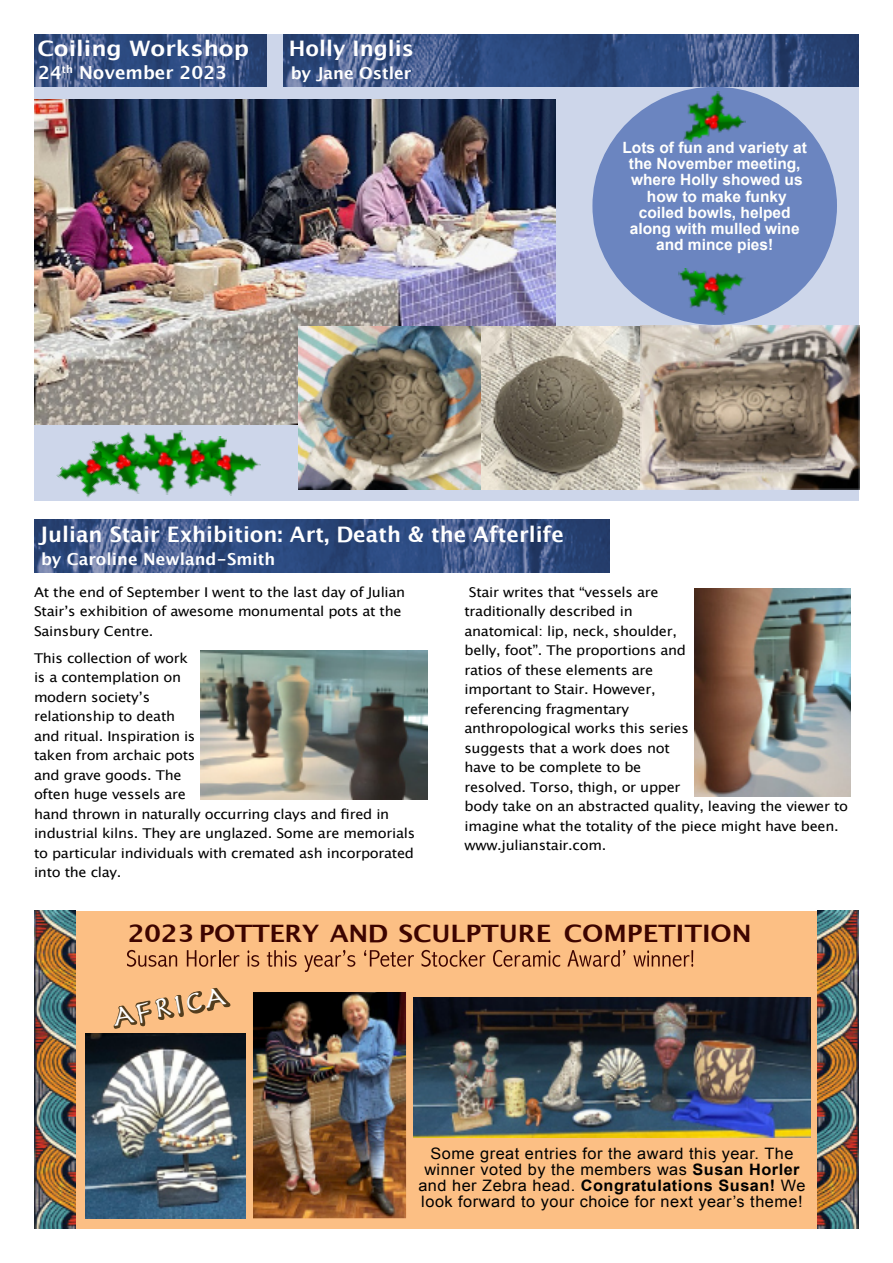
<style>
.page{position:relative;width:893px;height:1263px;background:#fff}
.page>*{position:absolute;margin:0;border:0;box-sizing:border-box;transform-origin:0 0}
.t1{font:29.25px "Herculanum";color:#fff;scale:1.08 1}
.t2{font:700 24px "Lucida Grande";letter-spacing:-.005em;color:#3d0400;scale:1.08 1}
.t3{font:700 21.3px "Lucida Grande";color:#fff}
.t4{font:700 21.3px "Lucida Grande";color:#fff;scale:1.09 1}
.t5{font:700 18px "Lucida Grande";color:#fff}
.t6{font:700 16.5px "Lucida Grande";color:#fff}
.t7{font:15.75px/16.4px "Arial";letter-spacing:.03em;color:#000;text-align:center}
.t8{font:700 15.6px/16px "Arial";color:#fffffd;text-align:center}
.t9{font:13.5px/19.5px "Lucida Grande";letter-spacing:-.02em;color:#000;scale:1.08 1}
.s1{font-weight:700}
</style>
<div class="page">
<div style="left:34px;top:911px;width:825px;height:318px;background:#fcbf84"></div>
<img style="left:413px;top:997px;width:398px;height:140px">
<img style="left:253px;top:992px;width:153px;height:226px">
<img style="left:86px;top:1034px;width:159px;height:184px">
<svg style="left:112px;top:988px;width:121px;height:47px"></svg>
<svg style="left:127px;top:950px;width:50px;height:17px"></svg>
<svg style="left:187px;top:950px;width:52px;height:17px"></svg>
<svg style="left:247px;top:950px;width:12px;height:17px"></svg>
<svg style="left:267px;top:950px;width:30px;height:17px"></svg>
<svg style="left:304px;top:950px;width:51px;height:22px"></svg>
<svg style="left:364px;top:950px;width:50px;height:17px"></svg>
<svg style="left:421px;top:950px;width:64px;height:17px"></svg>
<svg style="left:493px;top:950px;width:67px;height:17px"></svg>
<svg style="left:567px;top:950px;width:58px;height:17px"></svg>
<svg style="left:633px;top:950px;width:60px;height:17px"></svg>
<img style="left:818px;top:910px;width:41px;height:319px">
<img style="left:35px;top:910px;width:41px;height:319px">
<img style="left:34px;top:519px;width:575px;height:53px">
<img style="left:201px;top:651px;width:227px;height:148px">
<img style="left:694px;top:589px;width:156px;height:208px">
<div style="left:34px;top:34px;width:825px;height:466px;background:#cdd6ea"></div>
<img style="left:34px;top:100px;width:521px;height:324px">
<img style="left:298px;top:326px;width:561px;height:164px">
<div style="left:592px;top:87px;width:245px;height:238px;background:#6b85c0;border-radius:50%"></div>
<img style="left:683px;top:90px;width:63px;height:52px">
<img style="left:678px;top:268px;width:66px;height:47px">
<img style="left:224px;top:451px;width:36px;height:45px">
<img style="left:186px;top:436px;width:41px;height:53px">
<img style="left:55px;top:453px;width:87px;height:48px">
<img style="left:90px;top:424px;width:78px;height:76px">
<img style="left:133px;top:429px;width:53px;height:66px">
<img style="left:284px;top:34px;width:575px;height:53px">
<img style="left:34px;top:34px;width:233px;height:53px">
<h3 class="t4" style="left:37px;top:40px;width:196px">Coiling Workshop</h3>
<h3 class="t3" style="left:289px;top:40px;width:126px">Holly Inglis</h3>
<h3 class="t5" style="left:38px;top:65px;width:190px">24<sup>th</sup> November 2023</h3>
<p class="t6" style="left:291px;top:67px;width:122px">by Jane Ostler</p>
<p class="t8" style="left:622px;top:141px;width:186px">Lots of fun and variety at the November meeting, where Holly showed us how to make funky coiled bowls, helped along with mulled wine and mince pies!</p>
<h3 class="t3" style="left:39px;top:525px;width:526px">Julian Stair Exhibition: Art, Death &amp; the Afterlife</h3>
<p class="t6" style="left:41px;top:552px;width:236px">by Caroline Newland-Smith</p>
<p class="t9" style="left:34px;top:583px;width:345px">At the end of September I went to the last day of Julian<br>Stairʼs exhibition of awesome monumental pots at the<br>Sainsbury Centre.</p>
<p class="t9" style="left:34px;top:649px;width:354px">This collection of work<br>is a contemplation on<br>modern societyʼs<br>relationship to death<br>and ritual. Inspiration is<br>taken from archaic pots<br>and grave goods. The<br>often huge vessels are<br>hand thrown in naturally occurring clays and fired in industrial kilns. They are unglazed. Some are memorials to particular individuals with cremated ash incorporated into the clay.</p>
<p class="t9" style="left:464px;top:583px;width:357px;text-indent:4px">Stair writes that “vessels are<br>traditionally described in<br>anatomical: lip, neck, shoulder,<br>belly, foot”. The proportions and<br>ratios of these elements are<br>important to Stair. However,<br>referencing fragmentary<br>anthropological works this series<br>suggests that a work does not<br>have to be complete to be<br>resolved. Torso, thigh, or upper<br>body take on an abstracted quality, leaving the viewer to imagine what the totality of the piece might have been. www.julianstair.com.</p>
<h2 class="t2" style="left:128px;top:923px;width:579px">2023 POTTERY AND SCULPTURE COMPETITION</h2>
<h1 class="t1" style="left:109px;top:1000px;width:108px;rotate:-11deg">AFRICA</h1>
<p class="t7" style="left:418px;top:1146px;width:389px">Some great entries for the award this year. The winner voted by the members was <span class="s1">Susan Horler </span>and her Zebra head. <span class="s1">Congratulations Susan!</span> We look forward to your choice for next year’s theme!</p>
</div>
